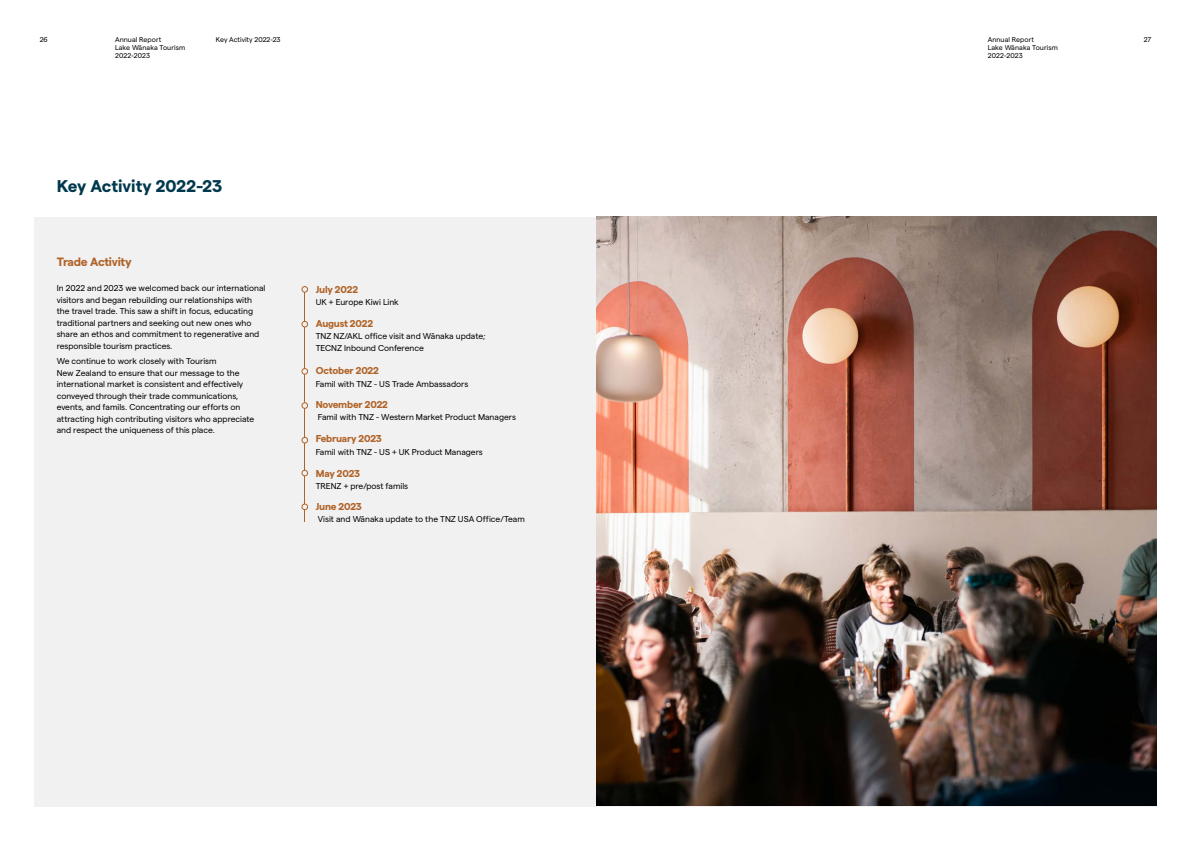
<style>
.page{position:relative;width:1191px;height:842px;background:#fff}
.page>*{position:absolute;margin:0;border:0;box-sizing:border-box;transform-origin:0 0}
.t1{font:700 17px "Matter";color:#00384d}
.t2{font:700 12px "Matter";letter-spacing:-.02em;color:#b06327}
.t3{font:700 10px "Matter";letter-spacing:-.02em;color:#b06327}
.t4{font:8.5px/11.5px "Matter";color:#000}
.t5{font:7px/8.4px "Matter";letter-spacing:.01em;color:#000}
</style>
<div class="page">
<div style="left:34px;top:217px;width:1123px;height:589px;background:#f1f1f2"></div>
<hr style="left:304px;top:286px;width:1px;height:236px;background:#b06327">
<div style="left:301px;top:286px;width:7px;height:7px;border:1px solid #b06327;border-radius:50%"></div>
<div style="left:301px;top:321px;width:7px;height:6px;border:1px solid #b06327;border-radius:50%"></div>
<div style="left:301px;top:437px;width:7px;height:6px;border:1px solid #b06327;border-radius:50%"></div>
<div style="left:301px;top:470px;width:7px;height:6px;border:1px solid #b06327;border-radius:50%"></div>
<div style="left:301px;top:503px;width:7px;height:7px;border:1px solid #b06327;border-radius:50%"></div>
<div style="left:301px;top:368px;width:7px;height:7px;border:1px solid #b06327;border-radius:50%"></div>
<div style="left:301px;top:402px;width:7px;height:7px;border:1px solid #b06327;border-radius:50%"></div>
<img style="left:596px;top:217px;width:561px;height:589px">
<p class="t5" style="left:216px;top:34px;width:66px">Key Activity 2022-23</p>
<p class="t5" style="left:40px;top:34px;width:10px">26</p>
<p class="t5" style="left:987px;top:34px;width:48px">Annual Report</p>
<p class="t5" style="left:1143px;top:34px;width:9px">27</p>
<p class="t5" style="left:987px;top:43px;width:72px">Lake Wānaka Tourism<br>2022-2023</p>
<p class="t5" style="left:115px;top:34px;width:72px">Annual Report<br>Lake Wānaka Tourism<br>2022-2023</p>
<h1 class="t1" style="left:57px;top:173px;width:167px">Key Activity 2022-23</h1>
<h2 class="t2" style="left:57px;top:253px;width:76px">Trade Activity</h2>
<p class="t4" style="left:57px;top:282px;width:210px">In 2022 and 2023 we welcomed back our international visitors and began rebuilding our relationships with the travel trade. This saw a shift in focus, educating traditional partners and seeking out new ones who share an ethos and commitment to regenerative and responsible tourism practices.</p>
<p class="t4" style="left:57px;top:355px;width:199px">We continue to work closely with Tourism<br>New Zealand to ensure that our message to the international market is consistent and effectively conveyed through their trade communications, events, and famils. Concentrating our efforts on attracting high contributing visitors who appreciate and respect the uniqueness of this place.</p>
<p class="t3" style="left:316px;top:282px;width:44px">July 2022</p>
<p class="t4" style="left:316px;top:330px;width:171px">TNZ NZ/AKL office visit and Wānaka update;<br>TECNZ Inbound Conference</p>
<p class="t4" style="left:316px;top:295px;width:85px">UK + Europe Kiwi Link</p>
<p class="t3" style="left:316px;top:316px;width:59px">August 2022</p>
<p class="t3" style="left:316px;top:363px;width:65px">October 2022</p>
<p class="t4" style="left:318px;top:411px;width:200px">Famil with TNZ - Western Market Product Managers</p>
<p class="t4" style="left:316px;top:377px;width:154px">Famil with TNZ - US Trade Ambassadors</p>
<p class="t3" style="left:316px;top:397px;width:74px">November 2022</p>
<p class="t3" style="left:316px;top:431px;width:68px">February 2023</p>
<p class="t4" style="left:316px;top:480px;width:94px">TRENZ + pre/post famils</p>
<p class="t4" style="left:316px;top:445px;width:168px">Famil with TNZ - US + UK Product Managers</p>
<p class="t3" style="left:316px;top:466px;width:46px">May 2023</p>
<p class="t4" style="left:318px;top:513px;width:208px">Visit and Wānaka update to the TNZ USA Office/Team</p>
<p class="t3" style="left:316px;top:499px;width:48px">June 2023</p>
</div>
